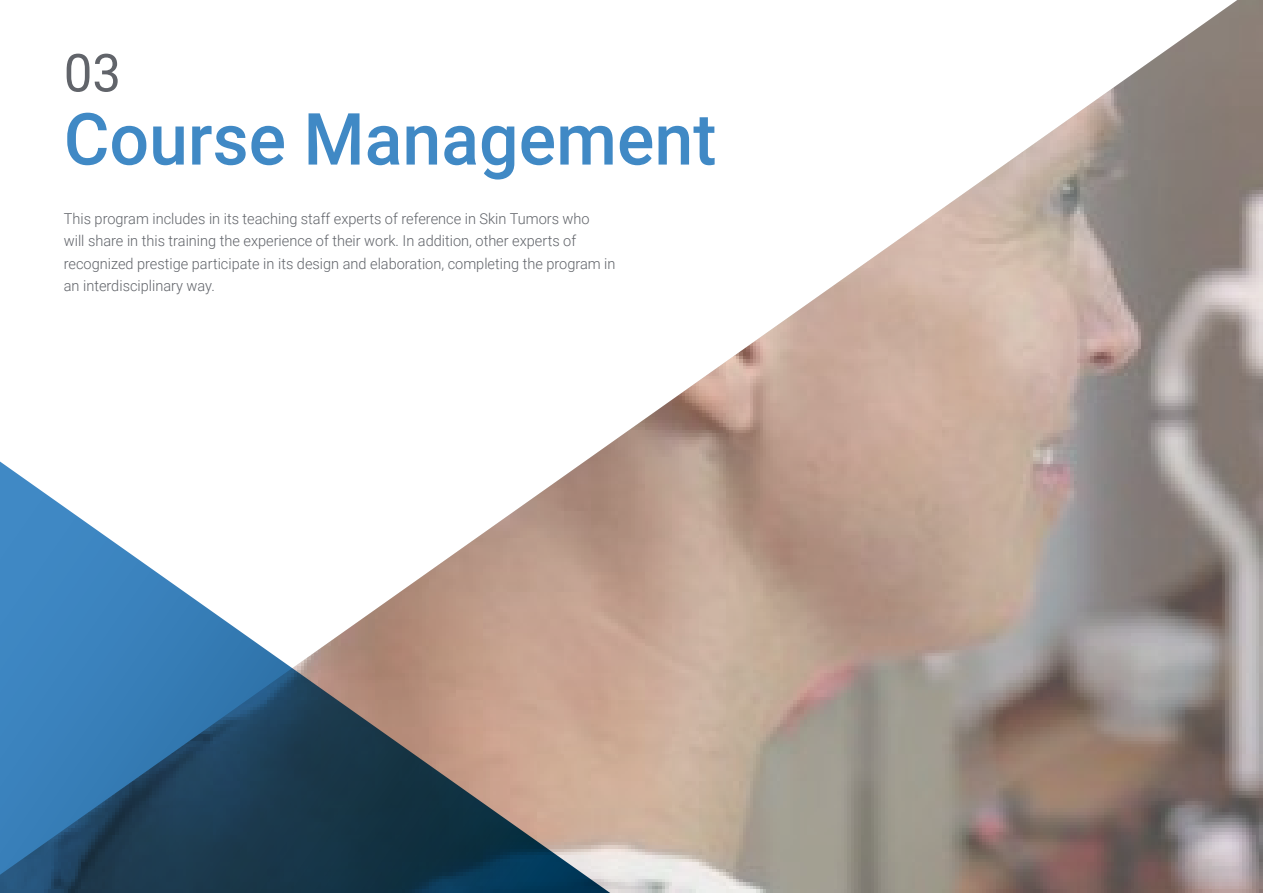
<style>
.page{position:relative;width:1263px;height:893px;background:#fff}
.page>*{position:absolute;margin:0;border:0;box-sizing:border-box;transform-origin:0 0}
.t1{font:500 72px "Roboto";color:#4089c5}
.t2{font:52.5px "Roboto";color:#61646a}
.t3{font:300 15px/22.5px "Roboto";color:#61646a}
</style>
<div class="page">
<img style="left:606px;top:0;width:657px;height:893px">
<svg style="left:0;top:446px;width:640px;height:447px"></svg>
<h2 class="t2" style="left:64px;top:36px;width:59px">03</h2>
<h1 class="t1" style="left:64px;top:89px;width:654px">Course Management</h1>
<p class="t3" style="left:64px;top:207px;width:553px">This program includes in its teaching staff experts of reference in Skin Tumors who<br>will share in this training the experience of their work. In addition, other experts of recognized prestige participate in its design and elaboration, completing the program in an interdisciplinary way.</p>
</div>
